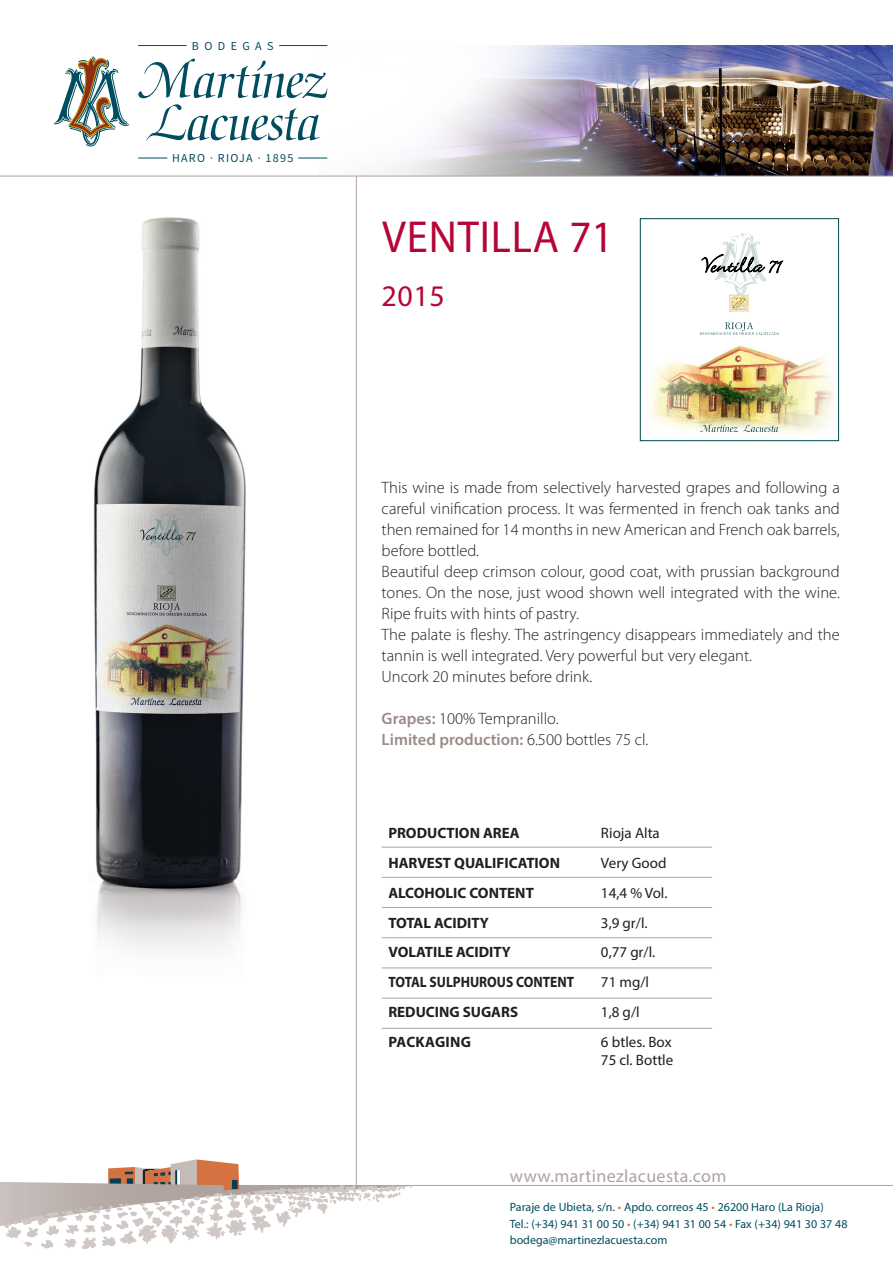
<style>
.page{position:relative;width:893px;height:1263px;background:#fff}
.page>*{position:absolute;margin:0;border:0;box-sizing:border-box;transform-origin:0 0}
.titu_99{font:45px "Myriad Pro";letter-spacing:.02em;color:#b50536;scale:.95 1}
.titu_99-2{font:30px "Myriad Pro";color:#b50536}
.titu_99-3{font:18px "Myriad Pro";letter-spacing:.02em;color:#afa39f}
.t1{font:300 16.5px/21px "Myriad Pro";color:#231f20;text-align:justify}
.t2{font:600 16.5px "Myriad Pro";color:#9a8b87}
.t3{font:700 15px "Myriad Pro";color:#231f20}
.t4{font:15px "Myriad Pro";color:#231f20}
.t5{font:700 15px "Myriad Pro";color:#231f20;scale:.9 1}
.t6{font:700 15px "Myriad Pro";letter-spacing:.02em;color:#231f20}
.t7{font:12.15px "Source Sans Pro";letter-spacing:.1em;color:#004d5f}
.t8{font:12.15px "Source Sans Pro";letter-spacing:.445em;color:#004d5f}
.t9{font:12px "Myriad Pro";color:#004d5f}
.s1{font-weight:600;color:#9a8b87}
.s2{font-weight:300;color:#231f20}
.s3{color:#d67142}
</style>
<div class="page">
<img style="left:27px;top:98px;width:231px;height:852px">
<img style="left:258px;top:45px;width:635px;height:131px">
<hr style="left:0;top:1185px;width:893px;height:1px;background:#afa39f">
<svg style="left:108px;top:1159px;width:248px;height:20px"></svg>
<img style="left:0;top:1179px;width:412px;height:70px">
<hr style="left:356px;top:176px;width:1px;height:1009px;background:#afa39f">
<hr style="left:382px;top:847px;width:330px;height:1px;background:#afa39f">
<hr style="left:382px;top:877px;width:330px;height:1px;background:#afa39f">
<hr style="left:382px;top:907px;width:330px;height:1px;background:#afa39f">
<hr style="left:382px;top:937px;width:330px;height:1px;background:#afa39f">
<hr style="left:382px;top:967px;width:330px;height:1px;background:#afa39f">
<hr style="left:382px;top:998px;width:330px;height:1px;background:#afa39f">
<hr style="left:382px;top:1028px;width:330px;height:1px;background:#afa39f">
<hr style="left:0;top:176px;width:893px;height:1px;background:#afa39f">
<svg style="left:138px;top:59px;width:189px;height:39px"></svg>
<svg style="left:146px;top:104px;width:174px;height:37px"></svg>
<svg style="left:138px;top:158px;width:29px;height:1px"></svg>
<hr style="left:138px;top:45px;width:49px;height:1px;background:#004d5f">
<svg style="left:298px;top:158px;width:29px;height:1px"></svg>
<hr style="left:279px;top:45px;width:48px;height:1px;background:#004d5f">
<svg style="left:54px;top:56px;width:75px;height:90px"></svg>
<img style="left:650px;top:334px;width:184px;height:99px">
<img style="left:729px;top:295px;width:20px;height:17px">
<svg style="left:700px;top:322px;width:79px;height:13px"></svg>
<svg style="left:700px;top:424px;width:78px;height:8px"></svg>
<svg style="left:702px;top:233px;width:81px;height:62px"></svg>
<div style="left:640px;top:218px;width:199px;height:223px;border:1px solid #004747"></div>
<p class="t8" style="left:192px;top:38px;width:83px">BODEGAS</p>
<p class="t7" style="left:172px;top:151px;width:123px">HARO · RIOJA · 1895</p>
<p class="titu_99" style="left:382px;top:209px;width:245px">VENTILLA 71</p>
<p class="titu_99-2" style="left:382px;top:277px;width:65px">2015</p>
<p class="t1" style="left:382px;top:477px;width:460px">This wine is made from selectively harvested grapes and following a careful vinification process. It was fermented in french oak tanks and then remained for 14 months in new American and French oak barrels, before bottled.</p>
<p class="t1" style="left:382px;top:561px;width:460px">Beautiful deep crimson colour, good coat, with prussian background tones. On the nose, just wood shown well integrated with the wine.<br>Ripe fruits with hints of pastry.</p>
<p class="t1" style="left:382px;top:624px;width:460px">The palate is fleshy. The astringency disappears immediately and the tannin is well integrated. Very powerful but very elegant.</p>
<p class="t1" style="left:382px;top:666px;width:212px">Uncork 20 minutes before drink.</p>
<p class="t1" style="left:382px;top:708px;width:178px"><span class="s1">Grapes:</span> 100% Tempranillo.</p>
<p class="t2" style="left:382px;top:729px;width:268px">Limited production: <span class="s2">6.500 bottles 75 cl.</span></p>
<p class="t3" style="left:388px;top:823px;width:133px">PRODUCTION AREA</p>
<p class="t4" style="left:601px;top:824px;width:60px">Rioja Alta</p>
<p class="t3" style="left:388px;top:853px;width:173px">HARVEST QUALIFICATION</p>
<p class="t4" style="left:601px;top:854px;width:67px">Very Good</p>
<p class="t3" style="left:388px;top:883px;width:147px">ALCOHOLIC CONTENT</p>
<p class="t4" style="left:601px;top:884px;width:68px">14,4 % Vol.</p>
<p class="t3" style="left:388px;top:913px;width:102px">TOTAL ACIDITY</p>
<p class="t4" style="left:601px;top:913px;width:48px">3,9 gr/l.</p>
<p class="t3" style="left:388px;top:943px;width:124px">VOLATILE ACIDITY</p>
<p class="t4" style="left:601px;top:943px;width:56px">0,77 gr/l.</p>
<p class="t5" style="left:388px;top:972px;width:208px">TOTAL SULPHUROUS CONTENT</p>
<p class="t4" style="left:601px;top:973px;width:50px">71 mg/l</p>
<p class="t3" style="left:388px;top:1002px;width:131px">REDUCING SUGARS</p>
<p class="t4" style="left:601px;top:1003px;width:40px">1,8 g/l</p>
<p class="t6" style="left:388px;top:1032px;width:84px">PACKAGING</p>
<p class="t4" style="left:601px;top:1032px;width:72px">6 btles. Box</p>
<p class="t4" style="left:601px;top:1050px;width:74px">75 cl. Bottle</p>
<p class="titu_99-3" style="left:510px;top:1165px;width:218px">www.martinezlacuesta.com</p>
<p class="t9" style="left:510px;top:1200px;width:315px">Paraje de Ubieta, s/n. <span class="s3">•</span> Apdo. correos 45 <span class="s3">•</span> 26200 Haro (La Rioja)</p>
<p class="t9" style="left:510px;top:1216px;width:339px">Tel.: (+34) 941 31 00 50 <span class="s3">•</span> (+34) 941 31 00 54 <span class="s3">•</span> Fax (+34) 941 30 37 48</p>
<p class="t9" style="left:510px;top:1233px;width:159px">bodega@martinezlacuesta.com</p>
</div>
